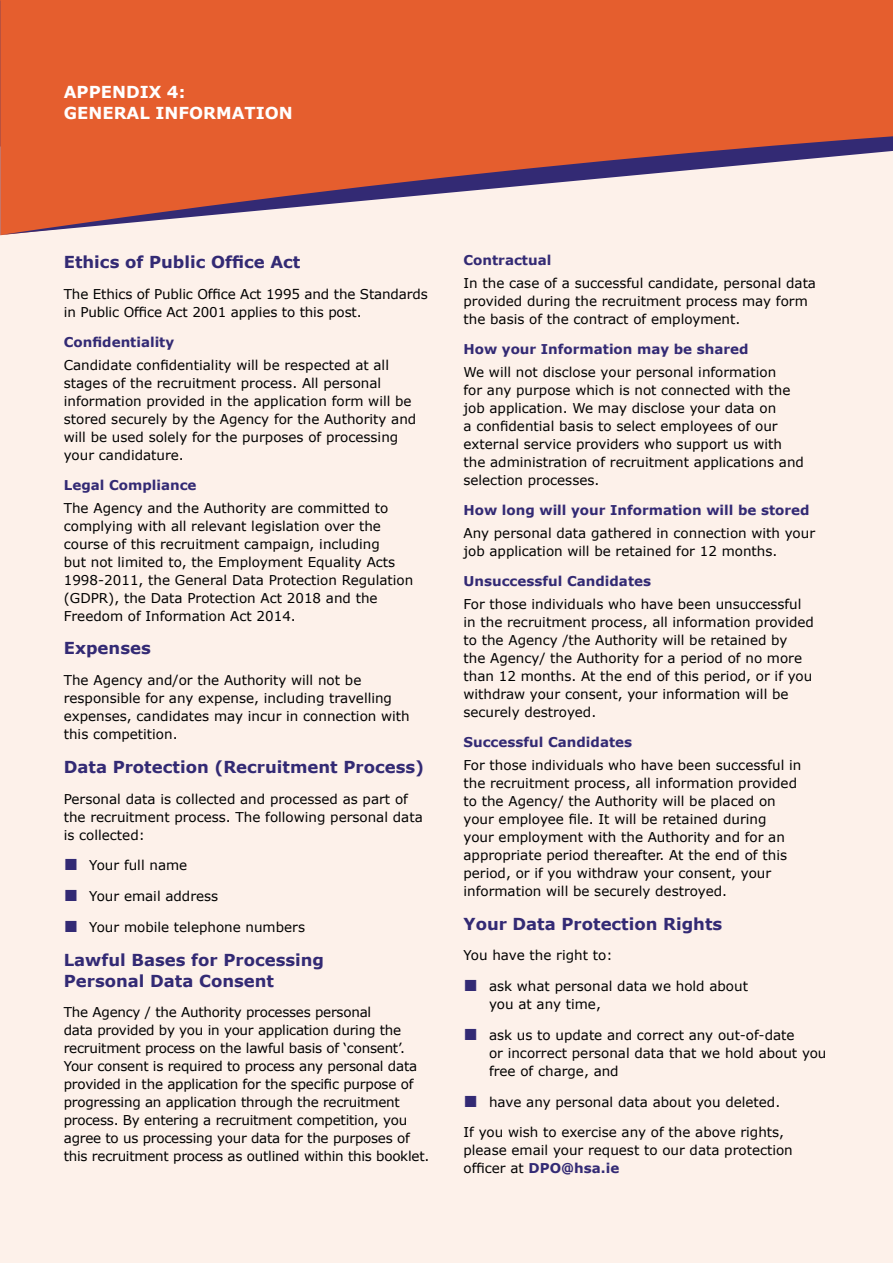
<style>
.page{position:relative;width:893px;height:1263px;background:#fff}
.page>*{position:absolute;margin:0;border:0;box-sizing:border-box;transform-origin:0 0}
.t1{font:700 16.5px/21px "Verdana";color:#332a74}
.t2{font:700 16.5px/21px "Verdana";color:#fff}
.t3{font:13.5px/18px "Verdana";color:#000}
.t4{font:700 13.5px "Verdana";color:#332a74}
.s1{font-family:"Arial";font-weight:700;font-size:24px;color:#332a74}
.s2{font-weight:700;color:#332a74}
</style>
<div class="page">
<div style="left:0;top:0;width:893px;height:326px;background:#e55e2e"></div>
<div style="left:0;top:138px;width:893px;height:1125px;background:#fdf1ea"></div>
<svg style="left:1px;top:136px;width:892px;height:99px"></svg>
<p class="t2" style="left:64px;top:81px;width:231px">APPENDIX 4:<br>GENERAL INFORMATION</p>
<p class="t1" style="left:64px;top:251px;width:238px">Ethics of Public Office Act</p>
<p class="t3" style="left:64px;top:285px;width:365px">The Ethics of Public Office Act 1995 and the Standards in Public Office Act 2001 applies to this post.</p>
<p class="t4" style="left:64px;top:334px;width:112px">Confidentiality</p>
<p class="t3" style="left:64px;top:356px;width:354px">Candidate confidentiality will be respected at all stages of the recruitment process. All personal information provided in the application form will be stored securely by the Agency for the Authority and will be used solely for the purposes of processing your candidature.</p>
<p class="t4" style="left:64px;top:477px;width:134px">Legal Compliance</p>
<p class="t3" style="left:64px;top:499px;width:351px">The Agency and the Authority are committed to complying with all relevant legislation over the course of this recruitment campaign, including<br>but not limited to, the Employment Equality Acts 1998-2011, the General Data Protection Regulation (GDPR), the Data Protection Act 2018 and the Freedom of Information Act 2014.</p>
<p class="t1" style="left:64px;top:638px;width:89px">Expenses</p>
<p class="t3" style="left:64px;top:671px;width:347px">The Agency and/or the Authority will not be responsible for any expense, including travelling expenses, candidates may incur in connection with this competition.</p>
<p class="t1" style="left:64px;top:756px;width:362px">Data Protection (Recruitment Process)</p>
<p class="t3" style="left:64px;top:790px;width:360px">Personal data is collected and processed as part of the recruitment process. The following personal data is collected:</p>
<p class="t3" style="left:64px;top:857px;width:125px"><span class="s1">■</span> Your full name</p>
<p class="t3" style="left:64px;top:887px;width:156px"><span class="s1">■</span> Your email address</p>
<p class="t3" style="left:64px;top:918px;width:243px"><span class="s1">■</span> Your mobile telephone numbers</p>
<p class="t1" style="left:64px;top:949px;width:262px">Lawful Bases for Processing<br>Personal Data Consent</p>
<p class="t3" style="left:64px;top:1004px;width:367px">The Agency / the Authority processes personal<br>data provided by you in your application during the recruitment process on the lawful basis of ‘consent’.<br>Your consent is required to process any personal data provided in the application for the specific purpose of progressing an application through the recruitment process. By entering a recruitment competition, you agree to us processing your data for the purposes of this recruitment process as outlined within this booklet.</p>
<p class="t4" style="left:463px;top:252px;width:89px">Contractual</p>
<p class="t3" style="left:463px;top:274px;width:354px">In the case of a successful candidate, personal data provided during the recruitment process may form the basis of the contract of employment.</p>
<p class="t4" style="left:463px;top:341px;width:287px">How your Information may be shared</p>
<p class="t3" style="left:463px;top:363px;width:342px">We will not disclose your personal information<br>for any purpose which is not connected with the job application. We may disclose your data on<br>a confidential basis to select employees of our external service providers who support us with the administration of recruitment applications and selection processes.</p>
<p class="t4" style="left:463px;top:502px;width:348px">How long will your Information will be stored</p>
<p class="t3" style="left:463px;top:524px;width:353px">Any personal data gathered in connection with your job application will be retained for 12 months.</p>
<p class="t4" style="left:463px;top:573px;width:189px">Unsuccessful Candidates</p>
<p class="t3" style="left:463px;top:595px;width:352px">For those individuals who have been unsuccessful in the recruitment process, all information provided to the Agency /the Authority will be retained by<br>the Agency/ the Authority for a period of no more than 12 months. At the end of this period, or if you withdraw your consent, your information will be securely destroyed.</p>
<p class="t4" style="left:463px;top:734px;width:170px">Successful Candidates</p>
<p class="t3" style="left:463px;top:756px;width:339px">For those individuals who have been successful in the recruitment process, all information provided to the Agency/ the Authority will be placed on your employee file. It will be retained during<br>your employment with the Authority and for an appropriate period thereafter. At the end of this period, or if you withdraw your consent, your information will be securely destroyed.</p>
<p class="t1" style="left:463px;top:913px;width:260px">Your Data Protection Rights</p>
<p class="t3" style="left:463px;top:947px;width:150px">You have the right to:</p>
<p class="t3" style="left:489px;top:977px;width:260px;text-indent:-26px"><span class="s1">■</span> ask what personal data we hold about you at any time,</p>
<p class="t3" style="left:489px;top:1026px;width:339px;text-indent:-26px"><span class="s1">■</span> ask us to update and correct any out-of-date<br>or incorrect personal data that we hold about you free of charge, and</p>
<p class="t3" style="left:463px;top:1093px;width:318px"><span class="s1">■</span> have any personal data about you deleted.</p>
<p class="t3" style="left:463px;top:1124px;width:331px">If you wish to exercise any of the above rights, please email your request to our data protection officer at <span class="s2">DPO@hsa.ie</span></p>
</div>
